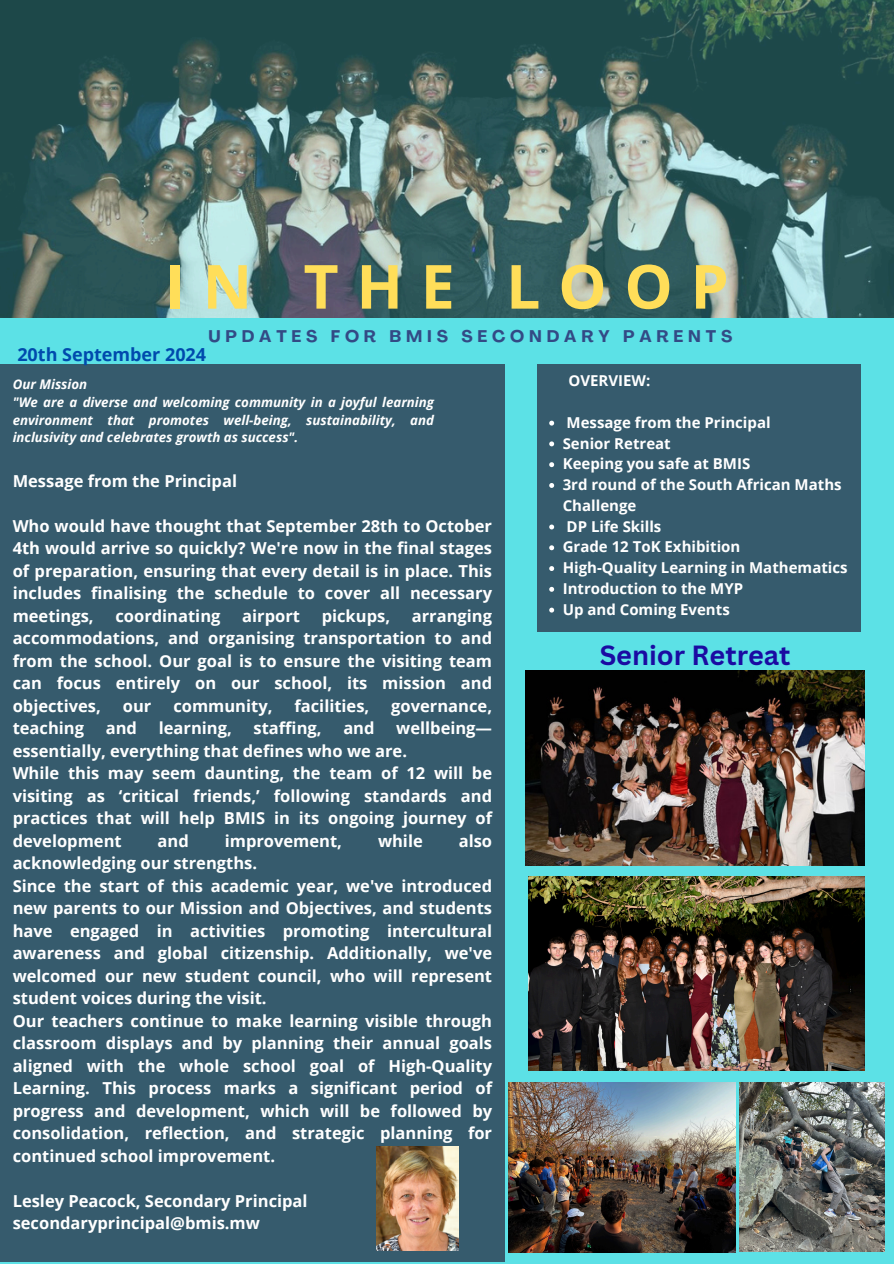
<style>
.page{position:relative;width:894px;height:1264px;background:#fff}
.page>*{position:absolute;margin:0;border:0;box-sizing:border-box;transform-origin:0 0}
.t1{font:700 60.9px "Open Sans";letter-spacing:.29em;color:#ffde59}
.t2{font:700 27px "Canva Sans";color:#1a0ba2}
.t3{font:700 18px "Open Sans";color:#004aad}
.t4{font:700 16.65px "Agrandir";letter-spacing:.29em;color:#334a85}
.t5{font:700 16.5px/22.5px "Open Sans";color:#fff}
.t6{font:700 15px/20.7px "Open Sans";color:#fff}
.t7{font:italic 700 13.2px/17.7px "Open Sans";color:#fff;text-align:justify}
</style>
<div class="page">
<div style="left:0;top:0;width:893px;height:1263px;background:#5ce1e6"></div>
<img style="left:0;top:0;width:893px;height:317px">
<div style="left:0;top:365px;width:504px;height:896px;background:#365b6d"></div>
<img style="left:376px;top:1146px;width:82px;height:104px">
<div style="left:537px;top:363px;width:323px;height:268px;background:#365b6d"></div>
<img style="left:525px;top:671px;width:339px;height:194px">
<img style="left:528px;top:876px;width:336px;height:194px">
<svg style="left:549px;top:420px;width:5px;height:5px"></svg>
<svg style="left:549px;top:441px;width:5px;height:5px"></svg>
<svg style="left:549px;top:462px;width:5px;height:5px"></svg>
<svg style="left:549px;top:483px;width:5px;height:5px"></svg>
<svg style="left:549px;top:524px;width:5px;height:5px"></svg>
<svg style="left:549px;top:545px;width:5px;height:5px"></svg>
<svg style="left:549px;top:566px;width:5px;height:5px"></svg>
<svg style="left:549px;top:587px;width:5px;height:5px"></svg>
<svg style="left:549px;top:607px;width:5px;height:5px"></svg>
<img style="left:508px;top:1082px;width:226px;height:170px">
<img style="left:739px;top:1082px;width:145px;height:169px">
<p class="t1" style="left:165px;top:243px;width:565px">IN THE LOOP</p>
<p class="t4" style="left:208px;top:330px;width:525px">UPDATES FOR BMIS SECONDARY PARENTS</p>
<p class="t3" style="left:17px;top:342px;width:190px">20th September 2024</p>
<h1 class="t7" style="left:13px;top:375px;width:76px">Our Mission</h1>
<p class="t7" style="left:13px;top:393px;width:423px">"We are a diverse and welcoming community in a joyful learning environment that promotes well-being, sustainability, and inclusivity and celebrates growth as success".</p>
<p class="t5" style="left:13px;top:469px;width:226px">Message from the Principal</p>
<p class="t5" style="left:13px;top:514px;width:481px;text-align:justify">Who would have thought that September 28th to October 4th would arrive so quickly? We're now in the final stages of preparation, ensuring that every detail is in place. This includes finalising the schedule to cover all necessary meetings,</p>
<p class="t5" style="left:13px;top:604px;width:481px;text-align:justify;text-indent:399px">arranging accommodations, and organising transportation to and from the school. Our goal is to ensure the visiting team can focus entirely on our school, its mission and objectives,</p>
<p class="t5" style="left:115px;top:604px;width:106px">coordinating</p>
<p class="t5" style="left:242px;top:604px;width:59px">airport</p>
<p class="t5" style="left:321px;top:604px;width:70px">pickups,</p>
<p class="t5" style="left:123px;top:694px;width:30px">our</p>
<p class="t5" style="left:173px;top:694px;width:101px">community,</p>
<p class="t5" style="left:294px;top:694px;width:76px">facilities,</p>
<p class="t5" style="left:391px;top:694px;width:102px">governance,</p>
<p class="t5" style="left:13px;top:716px;width:73px">teaching</p>
<p class="t5" style="left:106px;top:716px;width:33px">and</p>
<p class="t5" style="left:159px;top:716px;width:75px">learning,</p>
<p class="t5" style="left:253px;top:716px;width:70px">staffing,</p>
<p class="t5" style="left:343px;top:716px;width:33px">and</p>
<p class="t5" style="left:13px;top:716px;width:481px;text-indent:383px">wellbeing— essentially, everything that defines who we are.<br>While this may seem daunting, the team of 12 will be visiting as ‘critical friends,’ following standards and practices that will help BMIS in its ongoing journey of development</p>
<p class="t5" style="left:157px;top:829px;width:33px">and</p>
<p class="t5" style="left:225px;top:829px;width:119px">improvement,</p>
<p class="t5" style="left:378px;top:829px;width:46px">while</p>
<p class="t5" style="left:458px;top:829px;width:35px">also</p>
<p class="t5" style="left:13px;top:851px;width:481px">acknowledging our strengths.<br>Since the start of this academic year, we've introduced new parents to our Mission and Objectives, and students have engaged in activities promoting intercultural awareness and global citizenship. Additionally, we've welcomed our new student council, who will represent student voices during the visit.<br>Our teachers continue to make learning visible through classroom displays and by planning their annual goals aligned with the whole school goal of High-Quality Learning. This process marks a significant period of progress and development, which will be followed by consolidation, reflection, and strategic planning for continued school improvement.</p>
<p class="t5" style="left:13px;top:1189px;width:296px">Lesley Peacock, Secondary Principal secondaryprincipal@bmis.mw</p>
<p class="t6" style="left:568px;top:370px;width:83px">OVERVIEW:</p>
<p class="t6" style="left:566px;top:411px;width:205px">Message from the Principal</p>
<p class="t6" style="left:562px;top:432px;width:110px">Senior Retreat</p>
<p class="t6" style="left:562px;top:453px;width:189px">Keeping you safe at BMIS</p>
<p class="t6" style="left:562px;top:474px;width:280px">3rd round of the South African Maths<br>Challenge</p>
<p class="t6" style="left:566px;top:515px;width:96px">DP Life Skills</p>
<p class="t6" style="left:562px;top:536px;width:179px">Grade 12 ToK Exhibition</p>
<p class="t6" style="left:562px;top:557px;width:286px">High-Quality Learning in Mathematics</p>
<p class="t6" style="left:562px;top:578px;width:182px">Introduction to the MYP</p>
<p class="t6" style="left:562px;top:598px;width:168px">Up and Coming Events</p>
<p class="t2" style="left:599px;top:635px;width:192px">Senior Retreat</p>
</div>
